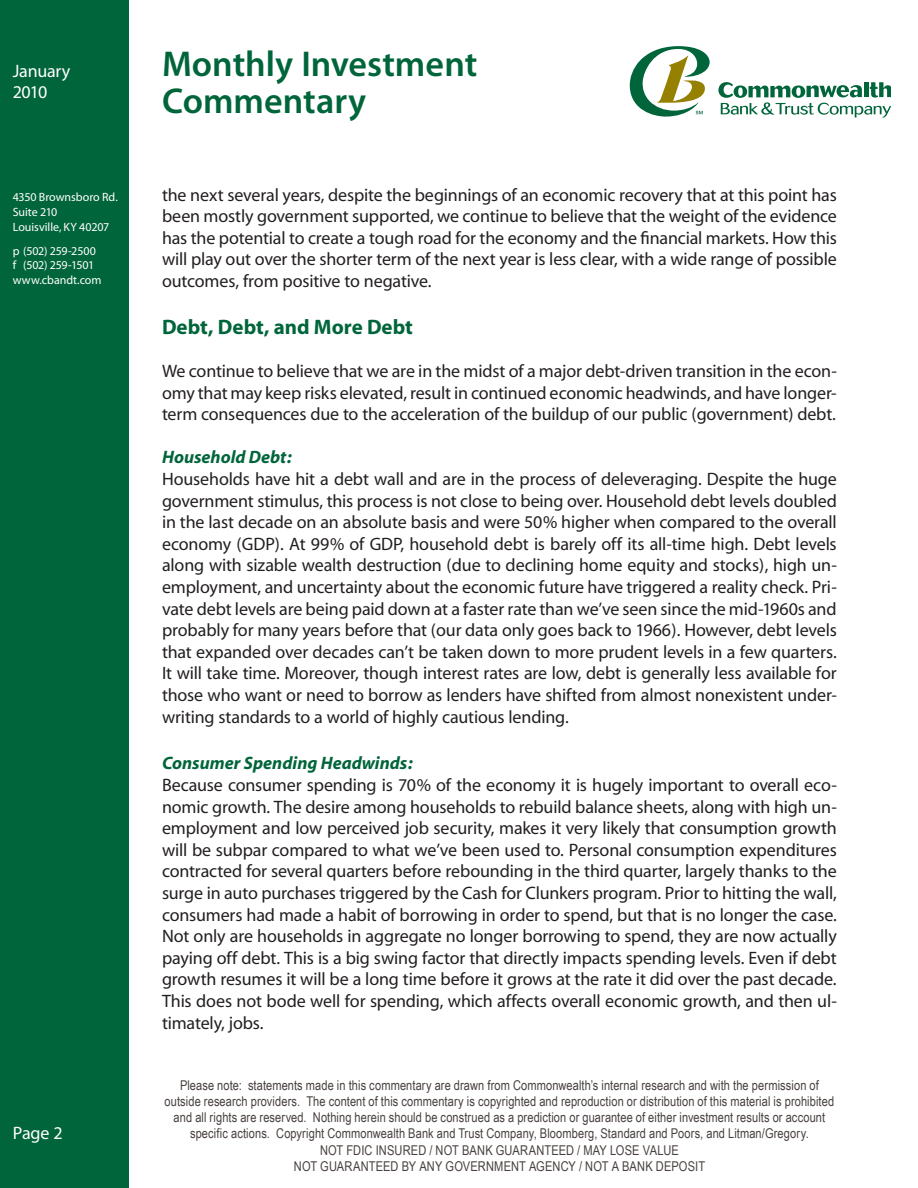
<style>
.page{position:relative;width:918px;height:1188px;background:#fff}
.page>*{position:absolute;margin:0;border:0;box-sizing:border-box;transform-origin:0 0}
.t1{font:600 36px/37.5px "Myriad Pro";color:#00653a}
.t2{font:700 21px "Myriad";color:#00653a}
.t3{font:18px/21.6px "Myriad";letter-spacing:-.01em;color:#231f20;text-align:justify}
.t4{font:italic 700 18px "Myriad";color:#00653a}
.t5{font:18px/21.6px "Myriad Pro";letter-spacing:-.01em;color:#fff}
.t6{font:18px "Myriad";color:#fff}
.t7{font:13.5px/16.2px "Arial Narrow";letter-spacing:.005em;color:#48403e;text-align:center}
.t8{font:12px/15px "Myriad Pro";letter-spacing:-.005em;color:#fff}
</style>
<div class="page">
<div style="left:0;top:0;width:128px;height:1188px;background:#00653a"></div>
<svg style="left:629px;top:46px;width:81px;height:71px"></svg>
<svg style="left:718px;top:82px;width:173px;height:36px"></svg>
<p class="t5" style="left:13px;top:59px;width:59px">January<br>2010</p>
<p class="t8" style="left:13px;top:189px;width:107px">4350 Brownsboro Rd.<br>Suite 210<br>Louisville, KY 40207</p>
<p class="t8" style="left:13px;top:244px;width:90px;line-height:14.4px">p (502) 259-2500 f (502) 259-1501 www.cbandt.com</p>
<p class="t6" style="left:13px;top:1124px;width:51px">Page 2</p>
<h1 class="t1" style="left:162px;top:44px;width:317px">Monthly Investment<br>Commentary</h1>
<p class="t3" style="left:162px;top:185px;width:676px">the next several years, despite the beginnings of an economic recovery that at this point has been mostly government supported, we continue to believe that the weight of the evidence has the potential to create a tough road for the economy and the financial markets. How this will play out over the shorter term of the next year is less clear, with a wide range of possible outcomes, from positive to negative.</p>
<p class="t2" style="left:162px;top:316px;width:252px">Debt, Debt, and More Debt</p>
<p class="t3" style="left:162px;top:361px;width:677px">We continue to believe that we are in the midst of a major debt-driven transition in the econ&shy;omy that may keep risks elevated, result in continued economic headwinds, and have longer&shy;term consequences due to the acceleration of the buildup of our public (government) debt.</p>
<p class="t4" style="left:162px;top:448px;width:131px">Household Debt:</p>
<p class="t3" style="left:162px;top:469px;width:677px">Households have hit a debt wall and are in the process of deleveraging. Despite the huge government stimulus, this process is not close to being over. Household debt levels doubled in the last decade on an absolute basis and were 50% higher when compared to the overall economy (GDP). At 99% of GDP, household debt is barely off its all-time high. Debt levels along with sizable wealth destruction (due to declining home equity and stocks), high un&shy;employment, and uncertainty about the economic future have triggered a reality check. Pri&shy;vate debt levels are being paid down at a faster rate than we’ve seen since the mid-1960s and probably for many years before that (our data only goes back to 1966). However, debt levels that expanded over decades can’t be taken down to more prudent levels in a few quarters.<br>It will take time. Moreover, though interest rates are low, debt is generally less available for those who want or need to borrow as lenders have shifted from almost nonexistent under&shy;writing standards to a world of highly cautious lending.</p>
<p class="t4" style="left:162px;top:754px;width:252px">Consumer Spending Headwinds:</p>
<p class="t3" style="left:162px;top:775px;width:677px">Because consumer spending is 70% of the economy it is hugely important to overall eco&shy;nomic growth. The desire among households to rebuild balance sheets, along with high un&shy;employment and low perceived job security, makes it very likely that consumption growth will be subpar compared to what we’ve been used to. Personal consumption expenditures contracted for several quarters before rebounding in the third quarter, largely thanks to the surge in auto purchases triggered by the Cash for Clunkers program. Prior to hitting the wall, consumers had made a habit of borrowing in order to spend, but that is no longer the case.<br>Not only are households in aggregate no longer borrowing to spend, they are now actually paying off debt. This is a big swing factor that directly impacts spending levels. Even if debt growth resumes it will be a long time before it grows at the rate it did over the past decade.<br>This does not bode well for spending, which affects overall economic growth, and then ul&shy;timately, jobs.</p>
<p class="t7" style="left:165px;top:1077px;width:671px">Please note: statements made in this commentary are drawn from Commonwealth’s internal research and with the permission of outside research providers. The content of this commentary is copyrighted and reproduction or distribution of this material is prohibited and all rights are reserved. Nothing herein should be construed as a prediction or guarantee of either investment results or account specific actions. Copyright Commonwealth Bank and Trust Company, Bloomberg, Standard and Poors, and Litman/Gregory.<br>NOT FDIC INSURED / NOT BANK GUARANTEED / MAY LOSE VALUE<br>NOT GUARANTEED BY ANY GOVERNMENT AGENCY / NOT A BANK DEPOSIT</p>
</div>
